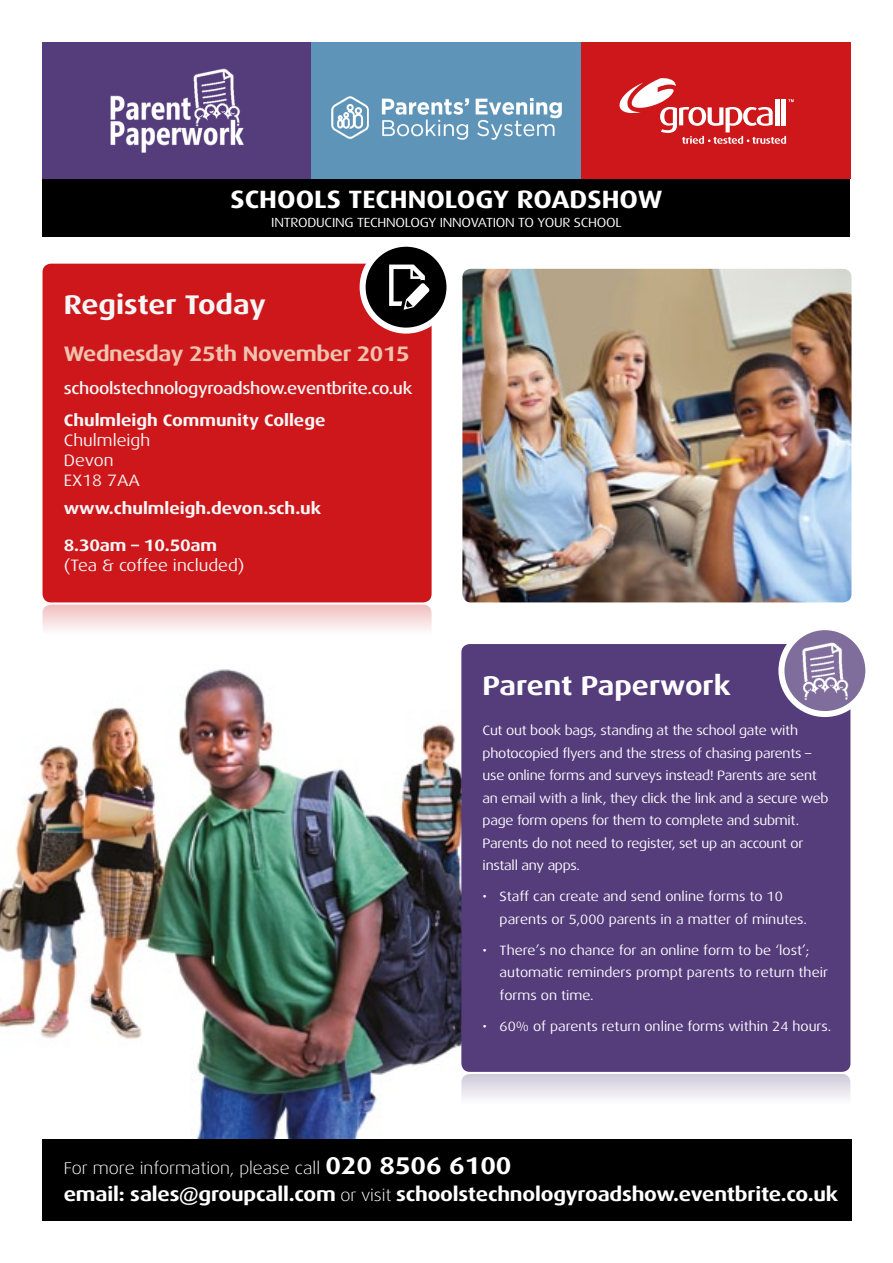
<style>
.page{position:relative;width:893px;height:1263px;background:#fff}
.page>*{position:absolute;margin:0;border:0;box-sizing:border-box;transform-origin:0 0}
.t1{font:700 27px "Dax Wide";color:#fff}
.t2{font:700 27px "Dax Wide";color:#f7f6f7}
.t3{font:700 25.05px "Dax Wide";color:#fff}
.t4{font:700 21px "Dax Wide";letter-spacing:-.02em;color:#f1c2af}
.t5{font:700 19.65px "Dax Wide";letter-spacing:-.01em;color:#fff}
.t6{font:300 17.1px "Dax Wide";color:#fff}
.t7{font:16.5px/19.8px "Dax Wide";color:#f7f6f7}
.t8{font:700 16.5px "Dax Wide";color:#f7f6f7}
.t9{font:500 16.5px "Dax Wide";letter-spacing:-.02em;color:#f7f6f7}
.t10{font:13.5px/22.5px "Dax Wide";letter-spacing:-.02em;color:#fff}
.t11{font:13.5px/22.5px "Dax Wide";color:#fff}
.t12{font:13.2px "Dax Wide";letter-spacing:-.02em;color:#fff}
.s1{font-weight:700}
.s2{font-weight:700;font-size:24.15px}
.s3{font-weight:300;font-size:17.1px}
</style>
<div class="page">
<img style="left:0;top:669px;width:467px;height:470px">
<svg style="left:461px;top:1074px;width:389px;height:59px"></svg>
<div style="left:43px;top:264px;width:389px;height:338px;background:#cd171a;border-radius:9px"></div>
<div style="left:363px;top:244px;width:86px;height:87px;background:#000;border-radius:50%"></div>
<svg style="left:389px;top:265px;width:40px;height:45px"></svg>
<div style="left:360px;top:241px;width:92px;height:93px;border:6px solid #fff;border-radius:50%"></div>
<div style="left:461px;top:644px;width:389px;height:428px;background:#553c7b;border-radius:9px"></div>
<svg style="left:781px;top:627px;width:87px;height:87px;background:#9485ac"></svg>
<img style="left:801px;top:642px;width:48px;height:57px">
<div style="left:778px;top:624px;width:93px;height:93px;border:6px solid #fff;border-radius:50%"></div>
<img style="left:462px;top:269px;width:389px;height:333px">
<div style="left:43px;top:1139px;width:808px;height:81px;background:#000"></div>
<div style="left:43px;top:179px;width:807px;height:58px;background:#000"></div>
<div style="left:43px;top:43px;width:269px;height:136px;background:#553c7b"></div>
<div style="left:312px;top:43px;width:269px;height:136px;background:#5e94b8"></div>
<div style="left:581px;top:43px;width:269px;height:136px;background:#cd171a"></div>
<svg style="left:619px;top:78px;width:175px;height:66px"></svg>
<img style="left:331px;top:96px;width:231px;height:44px">
<img style="left:110px;top:68px;width:133px;height:85px">
<svg style="left:43px;top:604px;width:389px;height:26px;background:#f6d9da"></svg>
<p class="t3" style="left:231px;top:185px;width:433px">SCHOOLS TECHNOLOGY ROADSHOW</p>
<p class="t12" style="left:271px;top:216px;width:352px">INTRODUCING TECHNOLOGY INNOVATION TO YOUR SCHOOL</p>
<p class="t2" style="left:64px;top:289px;width:204px">Register Today</p>
<p class="t4" style="left:64px;top:341px;width:347px">Wednesday 25th November 2015</p>
<p class="t9" style="left:64px;top:379px;width:350px">schoolstechnologyroadshow.eventbrite.co.uk</p>
<p class="t8" style="left:64px;top:411px;width:263px">Chulmleigh Community College</p>
<p class="t7" style="left:64px;top:431px;width:88px">Chulmleigh</p>
<p class="t7" style="left:64px;top:450px;width:51px">Devon</p>
<p class="t7" style="left:64px;top:470px;width:78px">EX18 7AA</p>
<p class="t8" style="left:64px;top:499px;width:259px">www.chulmleigh.devon.sch.uk</p>
<p class="t7" style="left:64px;top:535px;width:182px"><span class="s1">8.30am – 10.50am </span>(Tea &amp; coffee included)</p>
<p class="t1" style="left:483px;top:670px;width:250px">Parent Paperwork</p>
<p class="t10" style="left:483px;top:719px;width:347px">Cut out book bags, standing at the school gate with photocopied flyers and the stress of chasing parents – use online forms and surveys instead! Parents are sent an email with a link, they click the link and a secure web page form opens for them to complete and submit.<br>Parents do not need to register, set up an account or install any apps.</p>
<p class="t11" style="left:500px;top:885px;width:309px;text-indent:-17px">• Staff can create and send online forms to 10 parents or 5,000 parents in a matter of minutes.</p>
<p class="t11" style="left:500px;top:939px;width:330px;text-indent:-17px">• There’s no chance for an online form to be ‘lost’; automatic reminders prompt parents to return their forms on time.</p>
<p class="t11" style="left:483px;top:1015px;width:350px">• 60% of parents return online forms within 24 hours.</p>
<p class="t6" style="left:64px;top:1158px;width:449px">For more information, please call <span class="s2">020 8506 6100</span></p>
<p class="t5" style="left:64px;top:1183px;width:776px">email: sales@groupcall.com <span class="s3">or visit</span> schoolstechnologyroadshow.eventbrite.co.uk</p>
</div>
